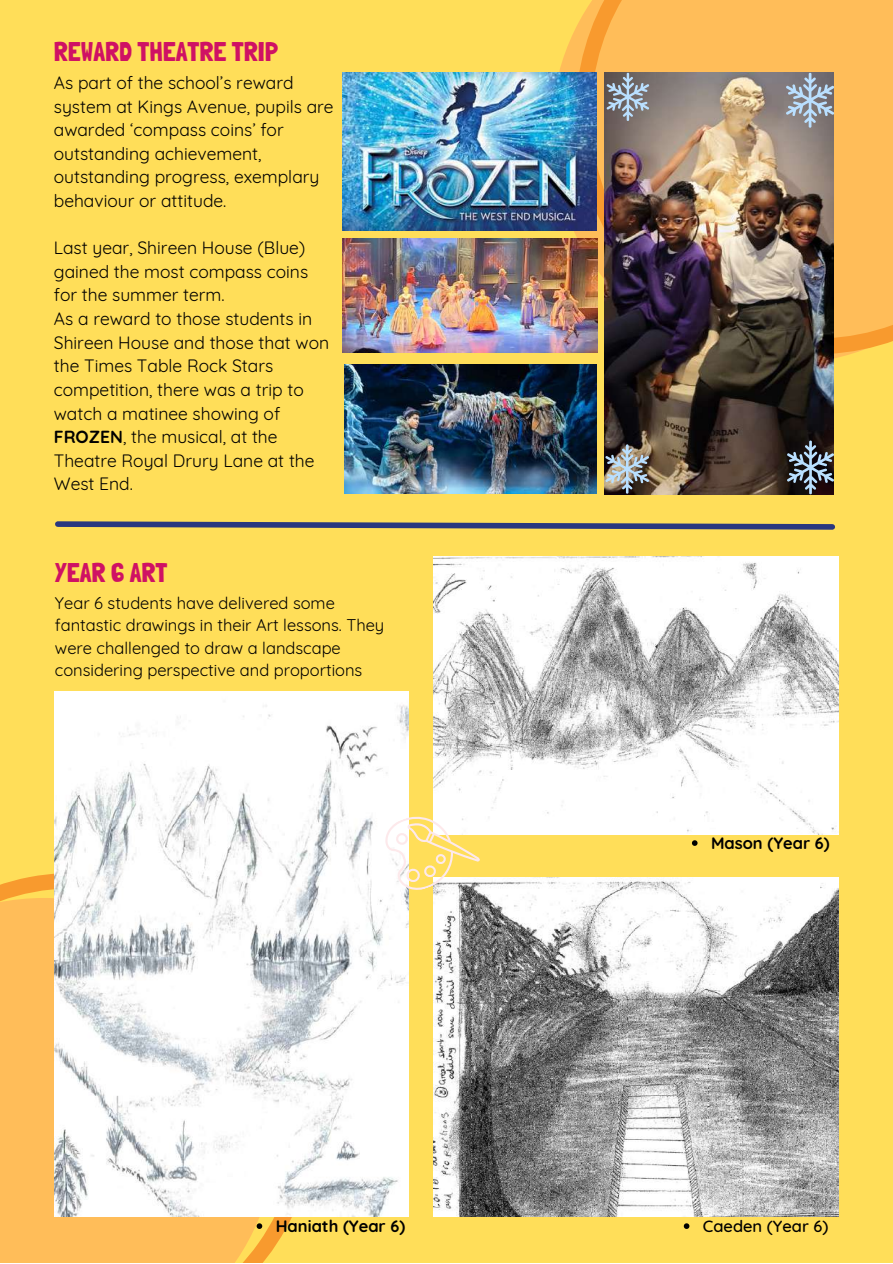
<style>
.page{position:relative;width:893px;height:1264px;background:#fff}
.page>*{position:absolute;margin:0;border:0;box-sizing:border-box;transform-origin:0 0}
.t1{font:27px "Londrina Solid";color:#cf1164}
.t2{font:17.4px/23.5px "Quicksand";color:#000}
.t3{font:16.5px/22.5px "Quicksand";color:#000}
.t4{font:700 16.5px "Quicksand";color:#000}
.t5{font:500 16.5px "Quicksand";color:#000}
.s1{font-weight:700}
</style>
<div class="page">
<div style="left:0;top:0;width:892px;height:1262px;background:#ffde59"></div>
<img style="left:433px;top:877px;width:405px;height:339px">
<svg style="left:575px;top:0;width:317px;height:355px;background:#fbb956"></svg>
<svg style="left:0;top:872px;width:315px;height:390px;background:#febe59"></svg>
<img style="left:604px;top:73px;width:229px;height:421px">
<img style="left:55px;top:691px;width:353px;height:525px">
<img style="left:433px;top:556px;width:405px;height:278px">
<svg style="left:55px;top:521px;width:780px;height:9px"></svg>
<img style="left:343px;top:238px;width:254px;height:115px">
<svg style="left:605px;top:444px;width:44px;height:50px;background:#7e7d7c"></svg>
<svg style="left:786px;top:440px;width:48px;height:54px;background:#474b55"></svg>
<svg style="left:785px;top:73px;width:49px;height:55px;background:#8f95a0"></svg>
<svg style="left:606px;top:73px;width:43px;height:48px;background:#848891"></svg>
<img style="left:342px;top:73px;width:254px;height:157px">
<img style="left:345px;top:364px;width:251px;height:130px">
<svg style="left:379px;top:799px;width:104px;height:97px"></svg>
<svg style="left:683px;top:1223px;width:6px;height:5px"></svg>
<svg style="left:256px;top:1223px;width:6px;height:5px"></svg>
<svg style="left:692px;top:840px;width:5px;height:5px"></svg>
<h1 class="t1" style="left:54px;top:35px;width:226px">REWARD THEATRE TRIP</h1>
<p class="t2" style="left:54px;top:71px;width:281px">As part of the school’s reward system at Kings Avenue, pupils are awarded ‘compass coins’ for outstanding achievement, outstanding progress, exemplary behaviour or attitude.</p>
<p class="t2" style="left:54px;top:236px;width:277px">Last year, Shireen House (Blue) gained the most compass coins for the summer term.<br>As a reward to those students in<br>Shireen House and those that won the Times Table Rock Stars competition, there was a trip to watch a matinee showing of<br><span class="s1">FROZEN</span>, the musical, at the<br>Theatre Royal Drury Lane at the<br>West End.</p>
<h1 class="t1" style="left:55px;top:556px;width:114px">YEAR 6 ART</h1>
<p class="t3" style="left:55px;top:591px;width:331px">Year 6 students have delivered some fantastic drawings in their Art lessons. They were challenged to draw a landscape considering perspective and proportions</p>
<p class="t4" style="left:711px;top:832px;width:120px">Mason (Year 6)</p>
<p class="t4" style="left:276px;top:1215px;width:131px">Haniath (Year 6)</p>
<p class="t5" style="left:702px;top:1215px;width:127px">Caeden (Year 6)</p>
</div>
